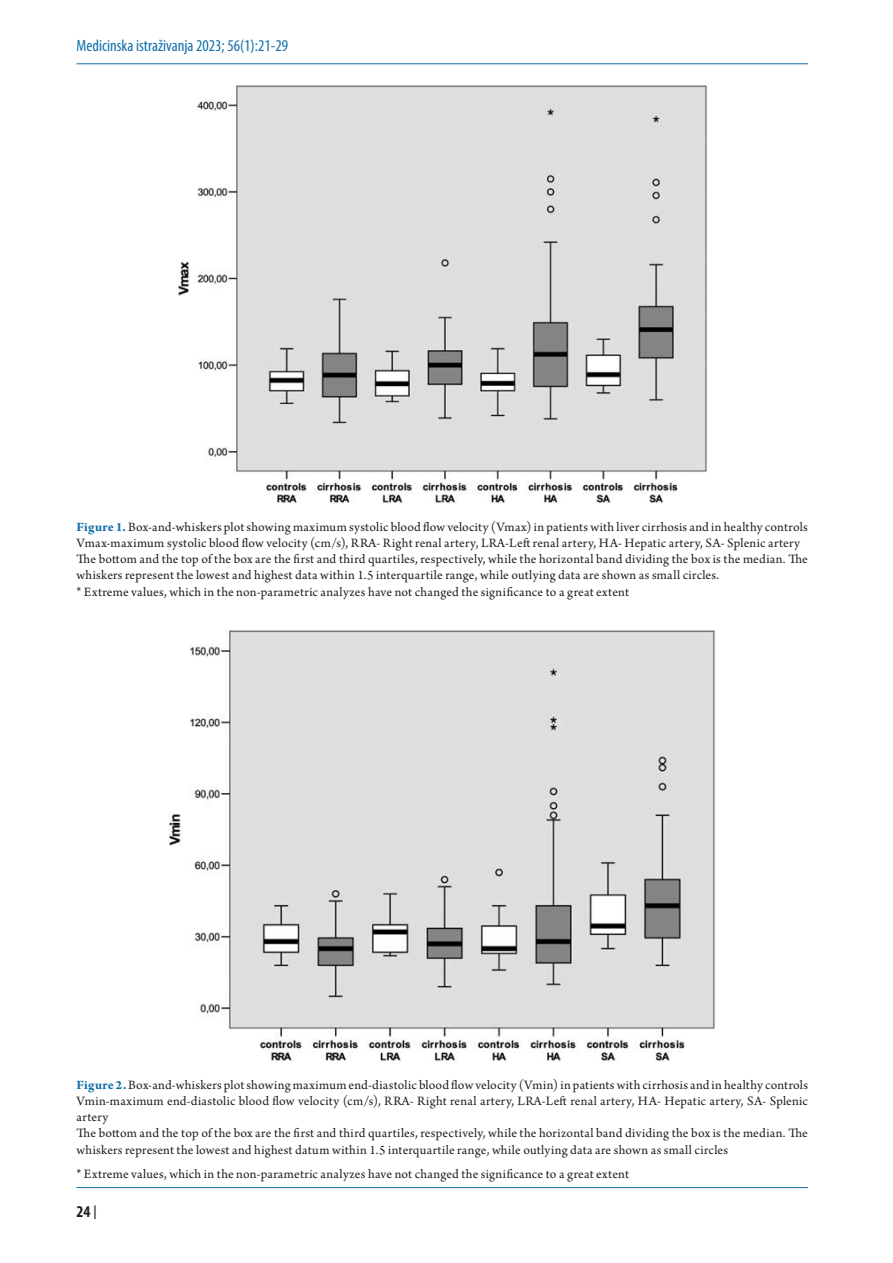
<style>
.page{position:relative;width:893px;height:1263px;background:#fff}
.page>*{position:absolute;margin:0;border:0;box-sizing:border-box;transform-origin:0 0}
.t1{font:condensed 16.5px "Myriad Pro";color:#126fa7}
.t2{font:700 condensed 16.5px "Myriad Pro";color:#231f20}
.tabela{font:13.5px/16.2px "Arno Pro";letter-spacing:.02em;color:#231f20}
.potpis_slike{font:13.5px "Arno Pro";letter-spacing:.015em;color:#231f20}
.s1{font-weight:700;color:#126fa7}
.s2{font-family:"PT Sans";font-weight:400;font-stretch:normal}
</style>
<div class="page">
<hr style="left:77px;top:63px;width:731px;height:1px;background:#126fa7">
<hr style="left:77px;top:1187px;width:731px;height:1px;background:#126fa7">
<img style="left:178px;top:85px;width:529px;height:419px">
<img style="left:169px;top:630px;width:546px;height:432px">
<p class="t1" style="left:77px;top:35px;width:213px">Medicinska istraživanja 2023; 56(1):21-29</p>
<p class="potpis_slike" style="left:77px;top:519px;width:733px"><span class="s1">Figure 1.</span> Box-and-whiskers plot showing maximum systolic blood flow velocity (Vmax) in patients with liver cirrhosis and in healthy controls</p>
<p class="tabela" style="left:77px;top:535px;width:725px">Vmax-maximum systolic blood flow velocity (cm/s), RRA- Right renal artery, LRA-Left renal artery, HA- Hepatic artery, SA- Splenic artery</p>
<p class="tabela" style="left:77px;top:552px;width:733px">The bottom and the top of the box are the first and third quartiles, respectively, while the horizontal band dividing the box is the median. The whiskers represent the lowest and highest data within 1.5 interquartile range, while outlying data are shown as small circles.</p>
<p class="potpis_slike" style="left:77px;top:584px;width:554px">* Extreme values, which in the non-parametric analyzes have not changed the significance to a great extent</p>
<p class="potpis_slike" style="left:77px;top:1077px;width:733px"><span class="s1">Figure 2.</span> Box-and-whiskers plot showing maximum end-diastolic blood flow velocity (Vmin) in patients with cirrhosis and in healthy controls</p>
<p class="tabela" style="left:77px;top:1093px;width:733px">Vmin-maximum end-diastolic blood flow velocity (cm/s), RRA- Right renal artery, LRA-Left renal artery, HA- Hepatic artery, SA- Splenic artery</p>
<p class="tabela" style="left:77px;top:1126px;width:733px">The bottom and the top of the box are the first and third quartiles, respectively, while the horizontal band dividing the box is the median. The whiskers represent the lowest and highest datum within 1.5 interquartile range, while outlying data are shown as small circles</p>
<p class="potpis_slike" style="left:77px;top:1166px;width:554px">* Extreme values, which in the non-parametric analyzes have not changed the significance to a great extent</p>
<p class="t2" style="left:77px;top:1201px;width:22px">24 <span class="s2">|</span></p>
</div>
